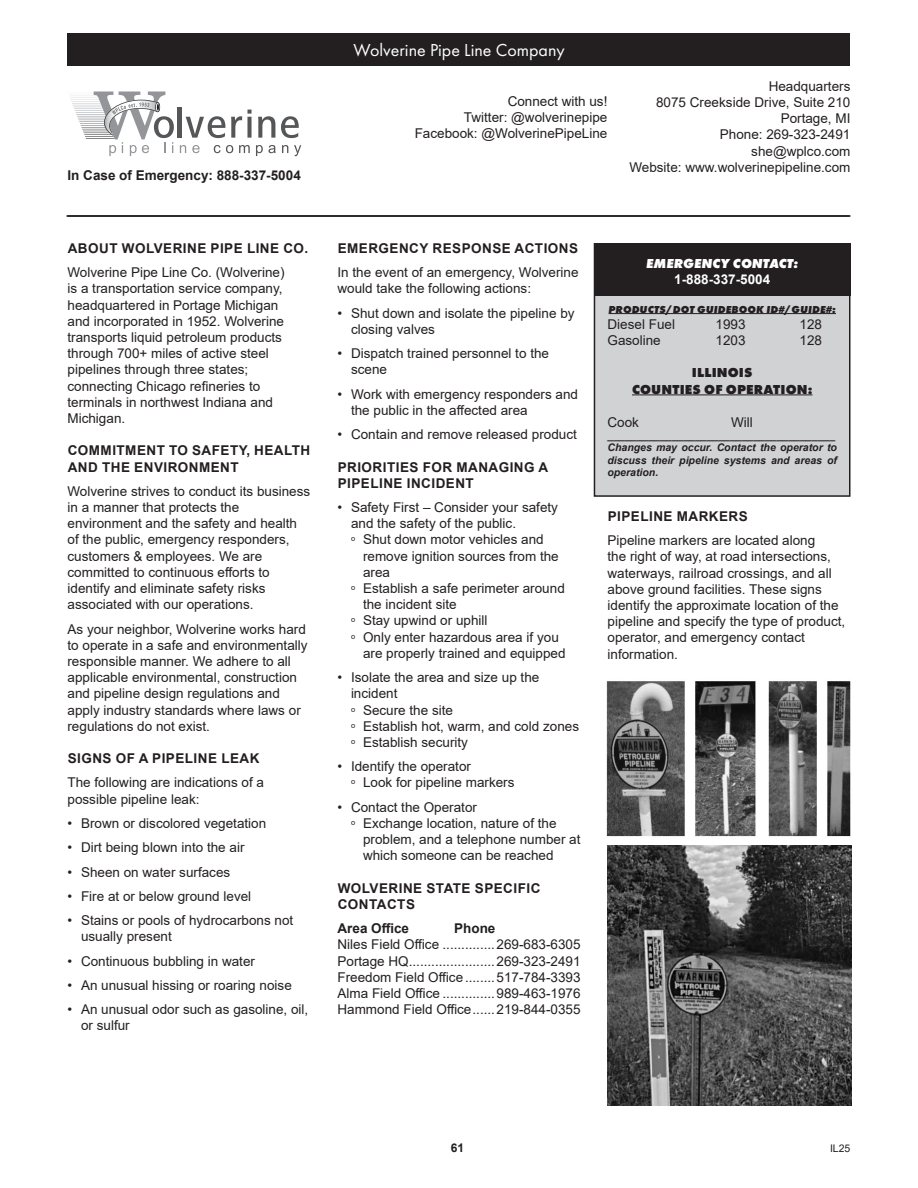
<style>
.page{position:relative;width:918px;height:1188px;background:#fff}
.page>*{position:absolute;margin:0;border:0;box-sizing:border-box;transform-origin:0 0}
.t1{font:18px "Futura PT";color:#fff}
.t2{font:13.5px/16.2px "Arial";color:#231f20}
.t3{font:700 13.5px/16.2px "Arial";letter-spacing:.035em;color:#231f20}
.t4{font:700 13.5px "Arial";color:#231f20}
.t5{font:800 13.5px "Futura PT";letter-spacing:.01em;color:#231f20}
.t6{font:italic 800 13.5px "Futura PT";color:#fff}
.t7{font:700 13.5px "Arial";color:#fff}
.t8{font:700 12px "Arial";color:#231f20}
.t9{font:italic 700 10.5px/12.6px "Arial";color:#231f20;text-align:justify}
.t10{font:italic 800 10.5px "Futura PT";letter-spacing:.01em;color:#231f20}
.t11{font:10.5px "Arial";color:#231f20}
</style>
<div class="page">
<div style="left:594px;top:244px;width:256px;height:252px;background:#d1d2d4"></div>
<div style="left:594px;top:243px;width:256px;height:254px;border:2px solid #231f20"></div>
<hr style="left:67px;top:215px;width:783px;height:2px;background:#231f20">
<div style="left:594px;top:244px;width:256px;height:52px;background:#231f20"></div>
<hr style="left:609px;top:313px;width:227px;height:1px;background:#231f20">
<hr style="left:632px;top:395px;width:181px;height:1px;background:#231f20">
<div style="left:68px;top:34px;width:782px;height:32px;background:#231f20"></div>
<img style="left:606px;top:681px;width:245px;height:156px">
<hr style="left:177px;top:107px;width:4px;height:31px;background:#555658">
<svg style="left:231px;top:110px;width:21px;height:28px"></svg>
<svg style="left:258px;top:116px;width:17px;height:22px"></svg>
<svg style="left:281px;top:116px;width:18px;height:22px"></svg>
<svg style="left:186px;top:116px;width:39px;height:22px"></svg>
<svg style="left:180px;top:145px;width:6px;height:8px"></svg>
<svg style="left:192px;top:145px;width:8px;height:8px"></svg>
<svg style="left:214px;top:145px;width:19px;height:8px"></svg>
<svg style="left:239px;top:145px;width:11px;height:8px"></svg>
<svg style="left:256px;top:145px;width:7px;height:11px"></svg>
<svg style="left:269px;top:145px;width:7px;height:8px"></svg>
<svg style="left:282px;top:145px;width:6px;height:8px"></svg>
<svg style="left:294px;top:145px;width:7px;height:11px"></svg>
<svg style="left:70px;top:92px;width:104px;height:64px"></svg>
<img style="left:608px;top:846px;width:244px;height:259px">
<p class="t4" style="left:68px;top:166px;width:235px">In Case of Emergency: 888-337-5004</p>
<p class="t3" style="left:68px;top:240px;width:242px">ABOUT WOLVERINE PIPE LINE CO.</p>
<p class="t2" style="left:68px;top:264px;width:219px">Wolverine Pipe Line Co. (Wolverine) is a transportation service company, headquartered in Portage Michigan and incorporated in 1952. Wolverine transports liquid petroleum products through 700+ miles of active steel pipelines through three states; connecting Chicago refineries to terminals in northwest Indiana and Michigan.</p>
<p class="t3" style="left:68px;top:443px;width:244px">COMMITMENT TO SAFETY, HEALTH</p>
<p class="t3" style="left:68px;top:459px;width:173px">AND THE ENVIRONMENT</p>
<p class="t2" style="left:68px;top:483px;width:244px">Wolverine strives to conduct its business</p>
<p class="t2" style="left:68px;top:499px;width:231px">in a manner that protects the environment and the safety and health of the public, emergency responders, customers &amp; employees. We are committed to continuous efforts to identify and eliminate safety risks associated with our operations.</p>
<p class="t2" style="left:68px;top:621px;width:242px">As your neighbor, Wolverine works hard to operate in a safe and environmentally</p>
<p class="t2" style="left:68px;top:653px;width:235px">responsible manner. We adhere to all applicable environmental, construction and pipeline design regulations and apply industry standards where laws or regulations do not exist.</p>
<p class="t3" style="left:68px;top:750px;width:193px">SIGNS OF A PIPELINE LEAK</p>
<p class="t2" style="left:68px;top:775px;width:198px">The following are indications of a possible pipeline leak:</p>
<p class="t2" style="left:68px;top:815px;width:200px">• Brown or discolored vegetation</p>
<p class="t2" style="left:68px;top:839px;width:179px">• Dirt being blown into the air</p>
<p class="t2" style="left:68px;top:864px;width:164px">• Sheen on water surfaces</p>
<p class="t2" style="left:68px;top:888px;width:185px">• Fire at or below ground level</p>
<p class="t2" style="left:81px;top:912px;width:214px;text-indent:-14px">• Stains or pools of hydrocarbons not usually present</p>
<p class="t2" style="left:68px;top:953px;width:189px">• Continuous bubbling in water</p>
<p class="t2" style="left:68px;top:977px;width:226px">• An unusual hissing or roaring noise</p>
<p class="t2" style="left:81px;top:1001px;width:229px;text-indent:-14px">• An unusual odor such as gasoline, oil, or sulfur</p>
<p class="t1" style="left:354px;top:39px;width:213px">Wolverine Pipe Line Company</p>
<p class="t2" style="left:508px;top:93px;width:101px">Connect with us!</p>
<p class="t2" style="left:464px;top:109px;width:145px">Twitter: @wolverinepipe</p>
<p class="t2" style="left:415px;top:125px;width:194px">Facebook: @WolverinePipeLine</p>
<p class="t2" style="left:769px;top:78px;width:83px">Headquarters</p>
<p class="t2" style="left:656px;top:94px;width:196px">8075 Creekside Drive, Suite 210</p>
<p class="t2" style="left:781px;top:110px;width:71px">Portage, MI</p>
<p class="t2" style="left:720px;top:127px;width:132px">Phone: 269-323-2491</p>
<p class="t2" style="left:751px;top:143px;width:101px">she@wplco.com</p>
<p class="t2" style="left:629px;top:159px;width:223px">Website: www.wolverinepipeline.com</p>
<p class="t3" style="left:338px;top:240px;width:242px">EMERGENCY RESPONSE ACTIONS</p>
<p class="t2" style="left:338px;top:264px;width:243px">In the event of an emergency, Wolverine would take the following actions:</p>
<p class="t2" style="left:351px;top:305px;width:225px;text-indent:-14px">• Shut down and isolate the pipeline by closing valves</p>
<p class="t2" style="left:351px;top:345px;width:200px;text-indent:-14px">• Dispatch trained personnel to the scene</p>
<p class="t2" style="left:351px;top:386px;width:229px;text-indent:-14px">• Work with emergency responders and the public in the affected area</p>
<p class="t2" style="left:338px;top:426px;width:241px">• Contain and remove released product</p>
<p class="t3" style="left:338px;top:459px;width:212px">PRIORITIES FOR MANAGING A</p>
<p class="t3" style="left:338px;top:475px;width:138px">PIPELINE INCIDENT</p>
<p class="t2" style="left:351px;top:499px;width:209px;text-indent:-14px">• Safety First – Consider your safety and the safety of the public.</p>
<p class="t2" style="left:363px;top:532px;width:197px;text-indent:-12px"><sup>o</sup> Shut down motor vehicles and remove ignition sources from the area</p>
<p class="t2" style="left:363px;top:580px;width:203px;text-indent:-12px"><sup>o</sup> Establish a safe perimeter around the incident site</p>
<p class="t2" style="left:351px;top:613px;width:138px"><sup>o</sup> Stay upwind or uphill</p>
<p class="t2" style="left:363px;top:629px;width:204px;text-indent:-12px"><sup>o</sup> Only enter hazardous area if you are properly trained and equipped</p>
<p class="t2" style="left:351px;top:669px;width:190px;text-indent:-14px">• Isolate the area and size up the incident</p>
<p class="t2" style="left:351px;top:702px;width:104px"><sup>o</sup> Secure the site</p>
<p class="t2" style="left:351px;top:718px;width:230px"><sup>o</sup> Establish hot, warm, and cold zones</p>
<p class="t2" style="left:351px;top:734px;width:119px"><sup>o</sup> Establish security</p>
<p class="t2" style="left:338px;top:758px;width:135px">• Identify the operator</p>
<p class="t2" style="left:351px;top:775px;width:165px"><sup>o</sup> Look for pipeline markers</p>
<p class="t2" style="left:338px;top:799px;width:141px">• Contact the Operator</p>
<p class="t2" style="left:363px;top:815px;width:219px;text-indent:-12px"><sup>o</sup> Exchange location, nature of the problem, and a telephone number at which someone can be reached</p>
<p class="t3" style="left:338px;top:880px;width:204px">WOLVERINE STATE SPECIFIC<br>CONTACTS</p>
<p class="t3" style="left:338px;top:921px;width:73px">Area Office</p>
<p class="t3" style="left:454px;top:921px;width:43px">Phone</p>
<p class="t2" style="left:338px;top:937px;width:245px">Niles Field Office ..............269-683-6305</p>
<p class="t2" style="left:338px;top:953px;width:245px">Portage HQ.......................269-323-2491</p>
<p class="t2" style="left:338px;top:969px;width:245px">Freedom Field Office........517-784-3393</p>
<p class="t2" style="left:338px;top:985px;width:245px">Alma Field Office ..............989-463-1976</p>
<p class="t2" style="left:338px;top:1001px;width:245px">Hammond Field Office......219-844-0355</p>
<p class="t6" style="left:646px;top:254px;width:154px">EMERGENCY CONTACT:</p>
<p class="t7" style="left:674px;top:269px;width:98px">1-888-337-5004</p>
<p class="t10" style="left:609px;top:302px;width:229px">PRODUCTS/DOT GUIDEBOOK ID#/GUIDE#:</p>
<p class="t2" style="left:608px;top:316px;width:69px">Diesel Fuel</p>
<p class="t2" style="left:716px;top:316px;width:32px">1993</p>
<p class="t2" style="left:799px;top:316px;width:24px">128</p>
<p class="t2" style="left:608px;top:332px;width:55px">Gasoline</p>
<p class="t2" style="left:716px;top:332px;width:32px">1203</p>
<p class="t2" style="left:799px;top:332px;width:24px">128</p>
<p class="t5" style="left:692px;top:364px;width:62px">ILLINOIS</p>
<p class="t5" style="left:632px;top:380px;width:182px">COUNTIES OF OPERATION:</p>
<p class="t2" style="left:608px;top:414px;width:33px">Cook</p>
<p class="t2" style="left:731px;top:414px;width:23px">Will</p>
<p class="t9" style="left:608px;top:429px;width:229px">_______________________________________</p>
<p class="t9" style="left:608px;top:441px;width:231px">Changes may occur. Contact the operator to discuss their pipeline systems and areas of operation.</p>
<p class="t3" style="left:608px;top:508px;width:142px">PIPELINE MARKERS</p>
<p class="t2" style="left:608px;top:532px;width:239px">Pipeline markers are located along<br>the right of way, at road intersections, waterways, railroad crossings, and all above ground facilities. These signs identify the approximate location of the pipeline and specify the type of product, operator, and emergency contact information.</p>
<p class="t8" style="left:451px;top:1139px;width:15px">61</p>
<p class="t11" style="left:830px;top:1141px;width:22px">IL25</p>
</div>
